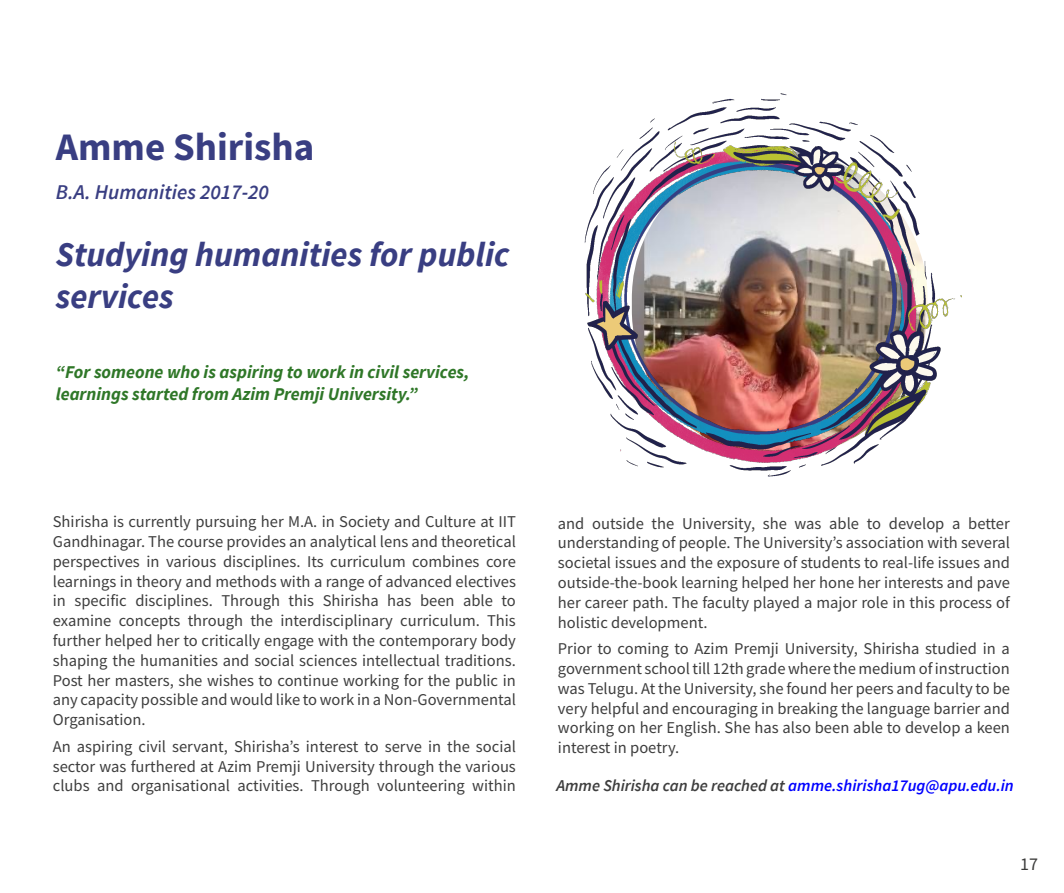
<style>
.page{position:relative;width:1064px;height:893px;background:#fff}
.page>*{position:absolute;margin:0;border:0;box-sizing:border-box;transform-origin:0 0}
.N1_Student_Name___He{font:700 39px "Source Sans Pro";color:#393e82}
.N1_Project_Title{font:italic 700 34.5px/41.4px "Source Sans Pro";color:#393e82}
.N1_Student_Name___He-2{font:italic 600 21px "Source Sans Pro";color:#393e82}
.N1_Project_Title-2{font:italic 700 18px/21.6px "Source Sans Pro";color:#2f7728}
.t1{font:18px "Source Sans Pro";color:#3b3b3a}
.N1_Body_Copy{font:16.5px/19.8px "Source Sans Pro";color:#3e3e3e;text-align:justify}
.N1_Body_Copy-2{font:italic 600 16.5px "Source Sans Pro";color:#00f}
.s1{color:#3e3e3e}
</style>
<div class="page">
<img style="left:584px;top:93px;width:378px;height:384px">
<p class="N1_Student_Name___He" style="left:56px;top:121px;width:260px">Amme Shirisha</p>
<p class="N1_Student_Name___He-2" style="left:56px;top:178px;width:214px">B.A. Humanities 2017-20</p>
<p class="N1_Project_Title" style="left:56px;top:233px;width:455px">Studying humanities for public services</p>
<p class="N1_Project_Title-2" style="left:56px;top:361px;width:415px">“For someone who is aspiring to work in civil services, learnings started from Azim Premji University.”</p>
<p class="N1_Body_Copy" style="left:53px;top:512px;width:464px">Shirisha is currently pursuing her M.A. in Society and Culture at IIT Gandhinagar. The course provides an analytical lens and theoretical perspectives in various disciplines. Its curriculum combines core learnings in theory and methods with a range of advanced electives in specific disciplines. Through this Shirisha has been able to examine concepts through the interdisciplinary curriculum. This further helped her to critically engage with the contemporary body shaping the humanities and social sciences intellectual traditions.<br>Post her masters, she wishes to continue working for the public in any capacity possible and would like to work in a Non-Governmental Organisation.</p>
<p class="N1_Body_Copy" style="left:53px;top:736px;width:464px">An aspiring civil servant, Shirisha’s interest to serve in the social sector was furthered at Azim Premji University through the various clubs and organisational activities. Through volunteering within</p>
<p class="N1_Body_Copy" style="left:557px;top:513px;width:453px">and outside the University, she was able to develop a better understanding of people. The University’s association with several societal issues and the exposure of students to real-life issues and outside-the-book learning helped her hone her interests and pave her career path. The faculty played a major role in this process of holistic development.</p>
<p class="N1_Body_Copy" style="left:557px;top:639px;width:453px">Prior to coming to Azim Premji University, Shirisha studied in a government school till 12th grade where the medium of instruction was Telugu. At the University, she found her peers and faculty to be very helpful and encouraging in breaking the language barrier and working on her English. She has also been able to develop a keen interest in poetry.</p>
<p class="N1_Body_Copy-2" style="left:556px;top:775px;width:459px"><span class="s1">Amme Shirisha can be reached at</span> amme.shirisha17ug@apu.edu.in</p>
<p class="t1" style="left:1019px;top:852px;width:19px">17</p>
</div>
